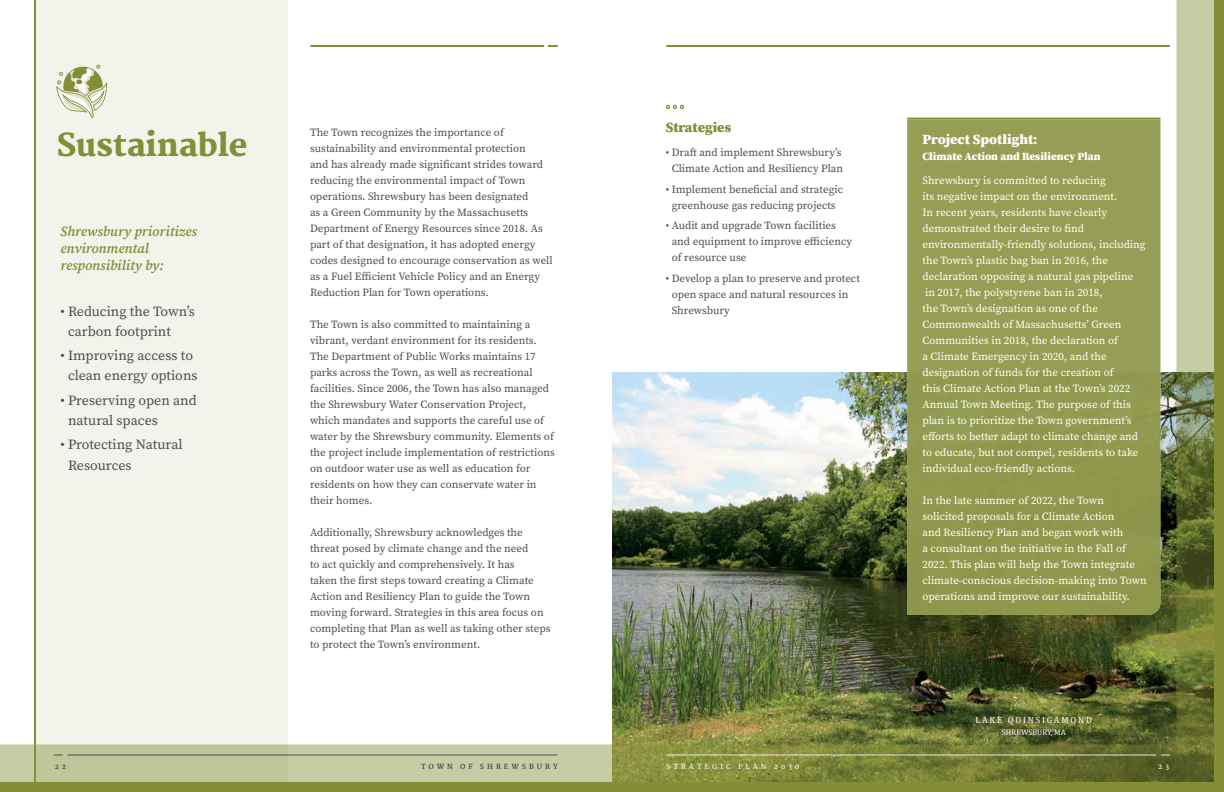
<style>
.page{position:relative;width:1224px;height:792px;background:#fff}
.page>*{position:absolute;margin:0;border:0;box-sizing:border-box;transform-origin:0 0}
.t1{font:800 31px "Martel";color:#848d37}
.t2{font:14px/20px "Source Serif Pro";color:#4d4d4f}
.t3{font:italic 600 14px/17px "Source Serif Pro";color:#848d37}
.t4{font:900 14px "Source Serif Pro";color:#fff}
.t5{font:900 14px "Source Serif Pro";color:#848d37}
.t6{font:11px/16px "Source Serif Pro";color:#4d4d4f}
.t7{font:11px/16px "Source Serif Pro";color:#fff}
.t8{font:900 11px "Source Serif Pro";color:#fff}
.t9{font:9px "Cambria";letter-spacing:.2em;color:#fff}
.t10{font:8px "Cambria";color:#fff}
.t11{font:800 7px "Martel";letter-spacing:.41em;color:#e6e6e5}
.t12{font:800 7px "Martel";letter-spacing:.41em;color:#4d4d4f}
</style>
<div class="page">
<svg style="left:0;top:0;width:612px;height:783px"></svg>
<div style="left:0;top:783px;width:612px;height:9px;background:#848d37"></div>
<hr style="left:68px;top:755px;width:489px;height:1px;background:#4d4d4f">
<img style="left:612px;top:0;width:603px;height:783px">
<div style="left:1215px;top:0;width:9px;height:792px;background:#848d37"></div>
<div style="left:612px;top:783px;width:612px;height:9px;background:#848d37"></div>
<hr style="left:666px;top:755px;width:490px;height:1px;background:#e6e6e5">
<h1 class="t1" style="left:56px;top:127px;width:193px">Sustainable</h1>
<p class="t3" style="left:60px;top:223px;width:138px">Shrewsbury prioritizes environmental responsibility by:</p>
<p class="t2" style="left:68px;top:301px;width:128px;text-indent:-8px">• Reducing the Town’s carbon footprint</p>
<p class="t2" style="left:60px;top:346px;width:139px;text-align:center">• Improving access to clean energy options</p>
<p class="t2" style="left:68px;top:390px;width:130px;text-indent:-8px">• Preserving open and natural spaces</p>
<p class="t2" style="left:68px;top:435px;width:116px;text-indent:-8px">• Protecting Natural<br>Resources</p>
<p class="t6" style="left:310px;top:124px;width:244px">The Town recognizes the importance of sustainability and environmental protection<br>and has already made significant strides toward reducing the environmental impact of Town operations. Shrewsbury has been designated<br>as a Green Community by the Massachusetts Department of Energy Resources since 2018. As part of that designation, it has adopted energy codes designed to encourage conservation as well as a Fuel Efficient Vehicle Policy and an Energy Reduction Plan for Town operations.</p>
<p class="t6" style="left:310px;top:316px;width:246px">The Town is also committed to maintaining a vibrant, verdant environment for its residents.<br>The Department of Public Works maintains 17 parks across the Town, as well as recreational facilities. Since 2006, the Town has also managed the Shrewsbury Water Conservation Project, which mandates and supports the careful use of water by the Shrewsbury community. Elements of the project include implementation of restrictions on outdoor water use as well as education for residents on how they can conservate water in their homes.</p>
<p class="t6" style="left:310px;top:524px;width:242px">Additionally, Shrewsbury acknowledges the threat posed by climate change and the need<br>to act quickly and comprehensively. It has<br>taken the first steps toward creating a Climate Action and Resiliency Plan to guide the Town moving forward. Strategies in this area focus on completing that Plan as well as taking other steps to protect the Town’s environment.</p>
<p class="t12" style="left:55px;top:763px;width:13px">2 2</p>
<p class="t12" style="left:421px;top:763px;width:138px">TOWN OF SHREWSBURY</p>
<p class="t5" style="left:666px;top:118px;width:67px">Strategies</p>
<p class="t6" style="left:666px;top:144px;width:179px;text-align:center">• Draft and implement Shrewsbury’s<br>Climate Action and Resiliency Plan</p>
<p class="t6" style="left:666px;top:181px;width:179px;text-align:center">• Implement beneficial and strategic greenhouse gas reducing projects</p>
<p class="t6" style="left:672px;top:217px;width:182px;text-indent:-6px">• Audit and upgrade Town facilities and equipment to improve efficiency of resource use</p>
<p class="t6" style="left:672px;top:270px;width:190px;text-indent:-6px">• Develop a plan to preserve and protect open space and natural resources in<br>Shrewsbury</p>
<p class="t4" style="left:922px;top:129px;width:117px">Project Spotlight:</p>
<p class="t8" style="left:922px;top:148px;width:180px">Climate Action and Resiliency Plan</p>
<p class="t7" style="left:922px;top:172px;width:225px">Shrewsbury is committed to reducing<br>its negative impact on the environment.<br>In recent years, residents have clearly demonstrated their desire to find environmentally-friendly solutions, including the Town’s plastic bag ban in 2016, the declaration opposing a natural gas pipeline in 2017, the polystyrene ban in 2018,<br>the Town’s designation as one of the Commonwealth of Massachusetts’ Green Communities in 2018, the declaration of<br>a Climate Emergency in 2020, and the designation of funds for the creation of<br>this Climate Action Plan at the Town’s 2022<br>Annual Town Meeting. The purpose of this plan is to prioritize the Town government’s efforts to better adapt to climate change and to educate, but not compel, residents to take individual eco-friendly actions.</p>
<p class="t7" style="left:922px;top:492px;width:226px">In the late summer of 2022, the Town solicited proposals for a Climate Action<br>and Resiliency Plan and began work with<br>a consultant on the initiative in the Fall of 2022. This plan will help the Town integrate climate-conscious decision-making into Town operations and improve our sustainability.</p>
<p class="t4" style="left:921px;top:128px;width:9px">v</p>
<p class="t9" style="left:976px;top:714px;width:118px">LAKE QUINSIGAMOND</p>
<p class="t10" style="left:1002px;top:727px;width:65px">SHREWSBURY, MA</p>
<p class="t11" style="left:666px;top:763px;width:135px">STRATEGIC PLAN 2030</p>
<p class="t11" style="left:1158px;top:763px;width:12px">2 3</p>
</div>
